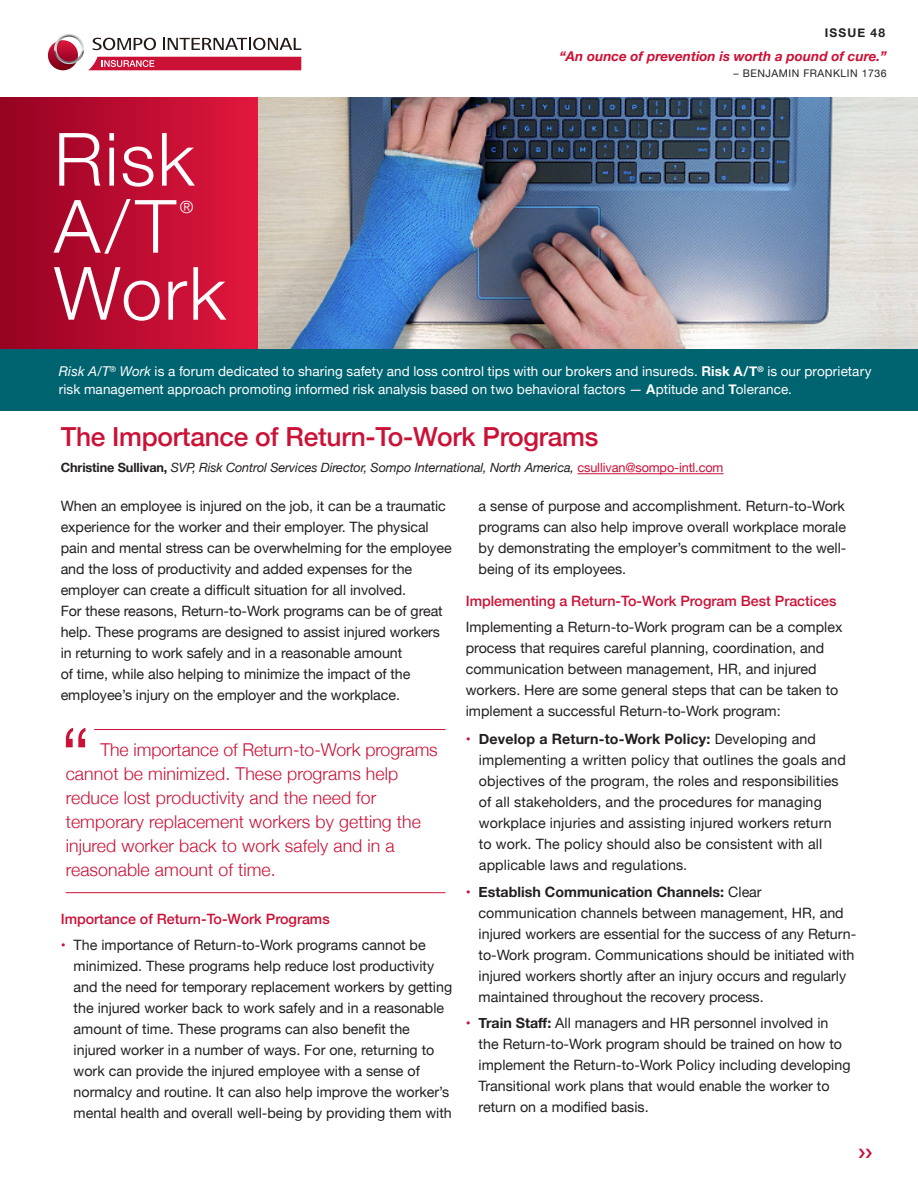
<style>
.page{position:relative;width:918px;height:1188px;background:#fff}
.page>*{position:absolute;margin:0;border:0;box-sizing:border-box;transform-origin:0 0}
.t1{font:300 80.55px "Helvetica Neue";color:#cb1136}
.t2{font:300 73.5px/67.1px "Helvetica Neue";letter-spacing:.025em;color:#fff}
.t3{font:500 26.25px "Helvetica Neue";letter-spacing:-.01em;color:#cb1136}
.Body_copy{font:300 17.7px/24px "Helvetica Neue";letter-spacing:.005em;color:#cb1136}
.t4{font:300 17.1px "Helvetica Neue";color:#fff}
.Main_Text{font:14.25px/21px "Helvetica Neue";color:#231f20}
.Headers{font:500 14.25px "Helvetica Neue";color:#cb1136}
.t5{font:13.5px/18px "Helvetica Neue";letter-spacing:.005em;color:#fff}
.t6{font:italic 700 13.5px "Helvetica Neue";color:#cb1136}
.t7{font:italic 12.75px "Helvetica Neue";letter-spacing:-.01em;color:#231f20}
.t8{font:700 12px "Helvetica Neue";letter-spacing:.1em;color:#231f20}
.t9{font:10.5px "Helvetica Neue";letter-spacing:.05em;color:#231f20}
.s1{font-style:italic}
.s2{font-weight:700}
.s3{font-weight:700;font-style:normal}
.s4{font-style:normal;color:#cb1136}
.s5{font-weight:700;color:#cb1136}
</style>
<div class="page">
<div style="left:0;top:348px;width:918px;height:62px;background:#006370"></div>
<svg style="left:48px;top:40px;width:30px;height:30px"></svg>
<svg style="left:54px;top:34px;width:247px;height:36px"></svg>
<img style="left:258px;top:97px;width:660px;height:252px">
<div style="left:0;top:97px;width:258px;height:252px;background:linear-gradient(to right,#950122,#e2173e)"></div>
<hr style="left:577px;top:473px;width:147px;height:1px;background:#cb1136">
<hr style="left:94px;top:729px;width:351px;height:1px;background:#cb1136">
<hr style="left:66px;top:892px;width:379px;height:1px;background:#cb1136">
<p class="t8" style="left:825px;top:23px;width:62px">ISSUE 48</p>
<p class="t2" style="left:54px;top:121px;width:142px">Risk<br>A/T</p>
<p class="t4" style="left:180px;top:194px;width:15px">®</p>
<p class="t2" style="left:54px;top:255px;width:173px">Work</p>
<p class="t6" style="left:559px;top:45px;width:329px">“An ounce of prevention is worth a pound of cure.”</p>
<p class="t9" style="left:734px;top:66px;width:155px">– BENJAMIN FRANKLIN 1736</p>
<p class="t5" style="left:59px;top:363px;width:814px"><span class="s1">Risk A/T</span><sup>®</sup> <span class="s1">Work</span> is a forum dedicated to sharing safety and loss control tips with our brokers and insureds. <span class="s2">Risk A/T</span><sup>®</sup> is our proprietary risk management approach promoting informed risk analysis based on two behavioral factors — <span class="s2">A</span>ptitude and <span class="s2">T</span>olerance.</p>
<p class="t3" style="left:61px;top:416px;width:539px">The Importance of Return-To-Work Programs</p>
<p class="t7" style="left:61px;top:459px;width:664px"><span class="s3">Christine Sullivan,</span> SVP, Risk Control Services Director, Sompo International, North America, <span class="s4">csullivan@sompo-intl.com</span></p>
<p class="Main_Text" style="left:61px;top:496px;width:393px">When an employee is injured on the job, it can be a traumatic experience for the worker and their employer. The physical pain and mental stress can be overwhelming for the employee and the loss of productivity and added expenses for the employer can create a difficult situation for all involved.<br>For these reasons, Return-to-Work programs can be of great help. These programs are designed to assist injured workers in returning to work safely and in a reasonable amount<br>of time, while also helping to minimize the impact of the employee’s injury on the employer and the workplace.</p>
<p class="t1" style="left:61px;top:692px;width:31px">“</p>
<p class="Body_copy" style="left:66px;top:737px;width:374px;text-indent:35px">The importance of Return-to-Work programs cannot be minimized. These programs help reduce lost productivity and the need for temporary replacement workers by getting the injured worker back to work safely and in a reasonable amount of time.</p>
<p class="Headers" style="left:61px;top:907px;width:270px">Importance of Return-To-Work Programs</p>
<p class="Main_Text" style="left:74px;top:936px;width:380px;text-indent:-13px"><span class="s5">•</span> The importance of Return-to-Work programs cannot be minimized. These programs help reduce lost productivity and the need for temporary replacement workers by getting the injured worker back to work safely and in a reasonable amount of time. These programs can also benefit the injured worker in a number of ways. For one, returning to work can provide the injured employee with a sense of normalcy and routine. It can also help improve the worker’s mental health and overall well-being by providing them with</p>
<p class="Main_Text" style="left:479px;top:496px;width:369px;text-align:justify">a sense of purpose and accomplishment. Return-to-Work programs can also help improve overall workplace morale by demonstrating the employer’s commitment to the well&shy;being of its employees.</p>
<p class="Headers" style="left:466px;top:589px;width:372px">Implementing a Return-To-Work Program Best Practices</p>
<p class="Main_Text" style="left:466px;top:617px;width:378px">Implementing a Return-to-Work program can be a complex process that requires careful planning, coordination, and communication between management, HR, and injured workers. Here are some general steps that can be taken to implement a successful Return-to-Work program:</p>
<p class="Main_Text" style="left:479px;top:730px;width:368px;text-indent:-13px"><span class="s5">•</span> <span class="s2">Develop a Return-to-Work Policy:</span> Developing and implementing a written policy that outlines the goals and objectives of the program, the roles and responsibilities of all stakeholders, and the procedures for managing workplace injuries and assisting injured workers return to work. The policy should also be consistent with all applicable laws and regulations.</p>
<p class="Main_Text" style="left:479px;top:882px;width:379px;text-indent:-13px"><span class="s5">•</span> <span class="s2">Establish Communication Channels:</span> Clear communication channels between management, HR, and injured workers are essential for the success of any Return&shy;to-Work program. Communications should be initiated with injured workers shortly after an injury occurs and regularly maintained throughout the recovery process.</p>
<p class="Main_Text" style="left:479px;top:1014px;width:373px;text-indent:-13px"><span class="s5">•</span> <span class="s2">Train Staff:</span> All managers and HR personnel involved in the Return-to-Work program should be trained on how to implement the Return-to-Work Policy including developing Transitional work plans that would enable the worker to return on a modified basis.</p>
</div>
